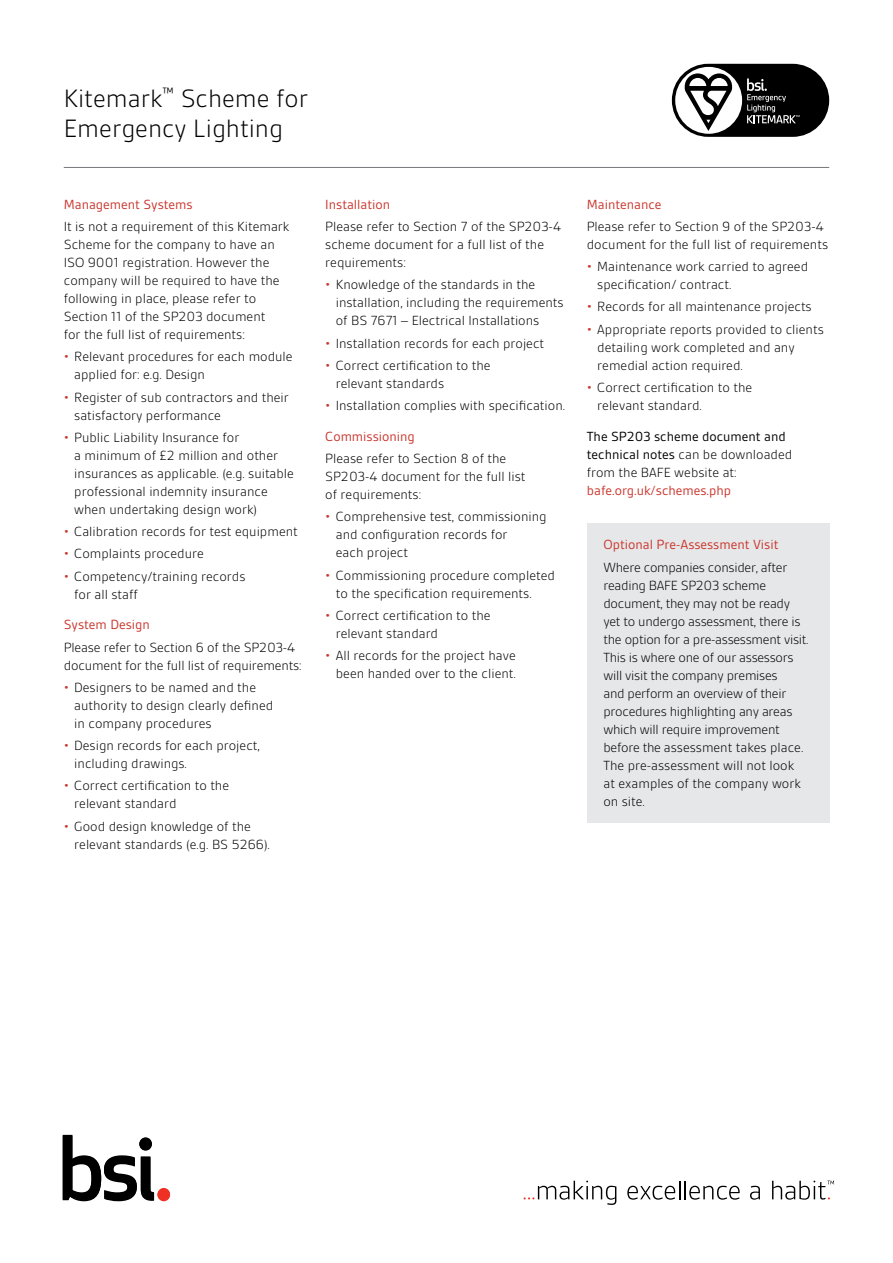
<style>
.page{position:relative;width:893px;height:1263px;background:#fff}
.page>*{position:absolute;margin:0;border:0;box-sizing:border-box;transform-origin:0 0}
.t1{font:300 27px/30px "BSI Gesta";color:#000}
.t2{font:300 14.25px/18px "BSI Gesta";color:#000}
.t3{font:300 14.25px/18px "BSI Gesta";letter-spacing:-.02em;color:#000}
.t4{font:14.25px "BSI Gesta";color:#ca352c}
.t5{font:14.25px/18px "BSI Gesta";color:#000}
.s1{color:#ca352c}
.s2{font-weight:400;color:#ca352c}
.s3{font-weight:300}
</style>
<div class="page">
<svg style="left:157px;top:1188px;width:13px;height:12px"></svg>
<hr style="left:64px;top:167px;width:765px;height:1px;background:#77787b">
<svg style="left:672px;top:64px;width:157px;height:73px"></svg>
<div style="left:587px;top:523px;width:242px;height:300px;background:#e6e7e8"></div>
<svg style="left:63px;top:1135px;width:91px;height:66px"></svg>
<div style="left:157px;top:1189px;width:13px;height:12px;background:#ee3124;border-radius:50%"></div>
<svg style="left:524px;top:1180px;width:92px;height:25px"></svg>
<svg style="left:627px;top:1181px;width:113px;height:19px"></svg>
<svg style="left:750px;top:1186px;width:10px;height:14px"></svg>
<svg style="left:772px;top:1180px;width:62px;height:20px"></svg>
<h1 class="t1" style="left:64px;top:83px;width:246px">Kitemark<sup>™</sup> Scheme for<br>Emergency Lighting</h1>
<p class="t4" style="left:64px;top:197px;width:130px">Management Systems</p>
<p class="t2" style="left:64px;top:217px;width:227px">It is not a requirement of this Kitemark Scheme for the company to have an ISO 9001 registration. However the company will be required to have the following in place, please refer to Section 11 of the SP203 document<br>for the full list of requirements:</p>
<p class="t2" style="left:74px;top:348px;width:220px;text-indent:-11px"><span class="s1">•</span> Relevant procedures for each module applied for: e.g. Design</p>
<p class="t2" style="left:74px;top:388px;width:216px;text-indent:-11px"><span class="s1">•</span> Register of sub contractors and their satisfactory performance</p>
<p class="t2" style="left:74px;top:428px;width:221px;text-indent:-11px"><span class="s1">•</span> Public Liability Insurance for<br>a minimum of £2 million and other insurances as applicable. (e.g. suitable professional indemnity insurance when undertaking design work)</p>
<p class="t2" style="left:64px;top:522px;width:236px"><span class="s1">•</span> Calibration records for test equipment</p>
<p class="t2" style="left:64px;top:545px;width:142px"><span class="s1">•</span> Complaints procedure</p>
<p class="t2" style="left:74px;top:567px;width:173px;text-indent:-11px"><span class="s1">•</span> Competency/training records for all staff</p>
<p class="t4" style="left:64px;top:617px;width:88px">System Design</p>
<p class="t2" style="left:64px;top:638px;width:239px">Please refer to Section 6 of the SP203-4 document for the full list of requirements:</p>
<p class="t2" style="left:74px;top:678px;width:200px;text-indent:-11px"><span class="s1">•</span> Designers to be named and the authority to design clearly defined in company procedures</p>
<p class="t2" style="left:74px;top:737px;width:187px;text-indent:-11px"><span class="s1">•</span> Design records for each project, including drawings.</p>
<p class="t2" style="left:74px;top:777px;width:156px;text-indent:-11px"><span class="s1">•</span> Correct certification to the relevant standard</p>
<p class="t2" style="left:74px;top:817px;width:197px;text-indent:-11px"><span class="s1">•</span> Good design knowledge of the relevant standards (e.g. BS 5266).</p>
<p class="t4" style="left:325px;top:197px;width:66px">Installation</p>
<p class="t2" style="left:325px;top:217px;width:237px">Please refer to Section 7 of the SP203-4 scheme document for a full list of the requirements:</p>
<p class="t2" style="left:336px;top:276px;width:229px;text-indent:-11px"><span class="s1">•</span> Knowledge of the standards in the installation, including the requirements of BS 7671 – Electrical Installations</p>
<p class="t2" style="left:325px;top:334px;width:220px"><span class="s1">•</span> Installation records for each project</p>
<p class="t2" style="left:336px;top:356px;width:156px;text-indent:-11px"><span class="s1">•</span> Correct certification to the relevant standards</p>
<p class="t2" style="left:325px;top:390px;width:241px;line-height:30.8px"><span class="s1">•</span> Installation complies with specification.<br><span class="s2">Commissioning</span></p>
<p class="t2" style="left:325px;top:450px;width:202px">Please refer to Section 8 of the<br>SP203-4 document for the full list of requirements:</p>
<p class="t2" style="left:336px;top:508px;width:212px;text-indent:-11px"><span class="s1">•</span> Comprehensive test, commissioning and configuration records for<br>each project</p>
<p class="t2" style="left:336px;top:566px;width:221px;text-indent:-11px"><span class="s1">•</span> Commissioning procedure completed to the specification requirements.</p>
<p class="t2" style="left:336px;top:606px;width:156px;text-indent:-11px"><span class="s1">•</span> Correct certification to the relevant standard</p>
<p class="t2" style="left:325px;top:647px;width:192px;text-align:right"><span class="s1">•</span> All records for the project have been handed over to the client.</p>
<p class="t4" style="left:587px;top:197px;width:76px">Maintenance</p>
<p class="t2" style="left:587px;top:217px;width:243px">Please refer to Section 9 of the SP203-4 document for the full list of requirements</p>
<p class="t2" style="left:597px;top:258px;width:212px;text-indent:-11px"><span class="s1">•</span> Maintenance work carried to agreed specification/ contract.</p>
<p class="t2" style="left:587px;top:298px;width:226px"><span class="s1">•</span> Records for all maintenance projects</p>
<p class="t2" style="left:597px;top:320px;width:228px;text-indent:-11px"><span class="s1">•</span> Appropriate reports provided to clients detailing work completed and any remedial action required.</p>
<p class="t2" style="left:597px;top:378px;width:156px;text-indent:-11px"><span class="s1">•</span> Correct certification to the relevant standard.</p>
<p class="t5" style="left:587px;top:427px;width:207px">The SP203 scheme document and technical notes <span class="s3">can be downloaded from the BAFE website at:</span></p>
<p class="t4" style="left:587px;top:483px;width:146px">bafe.org.uk/schemes.php</p>
<p class="t4" style="left:603px;top:537px;width:177px">Optional Pre-Assessment Visit</p>
<p class="t3" style="left:603px;top:558px;width:207px">Where companies consider, after reading BAFE SP203 scheme document, they may not be ready yet to undergo assessment, there is the option for a pre-assessment visit.<br>This is where one of our assessors will visit the company premises<br>and perform an overview of their procedures highlighting any areas which will require improvement before the assessment takes place.<br>The pre-assessment will not look at examples of the company work on site.</p>
</div>
